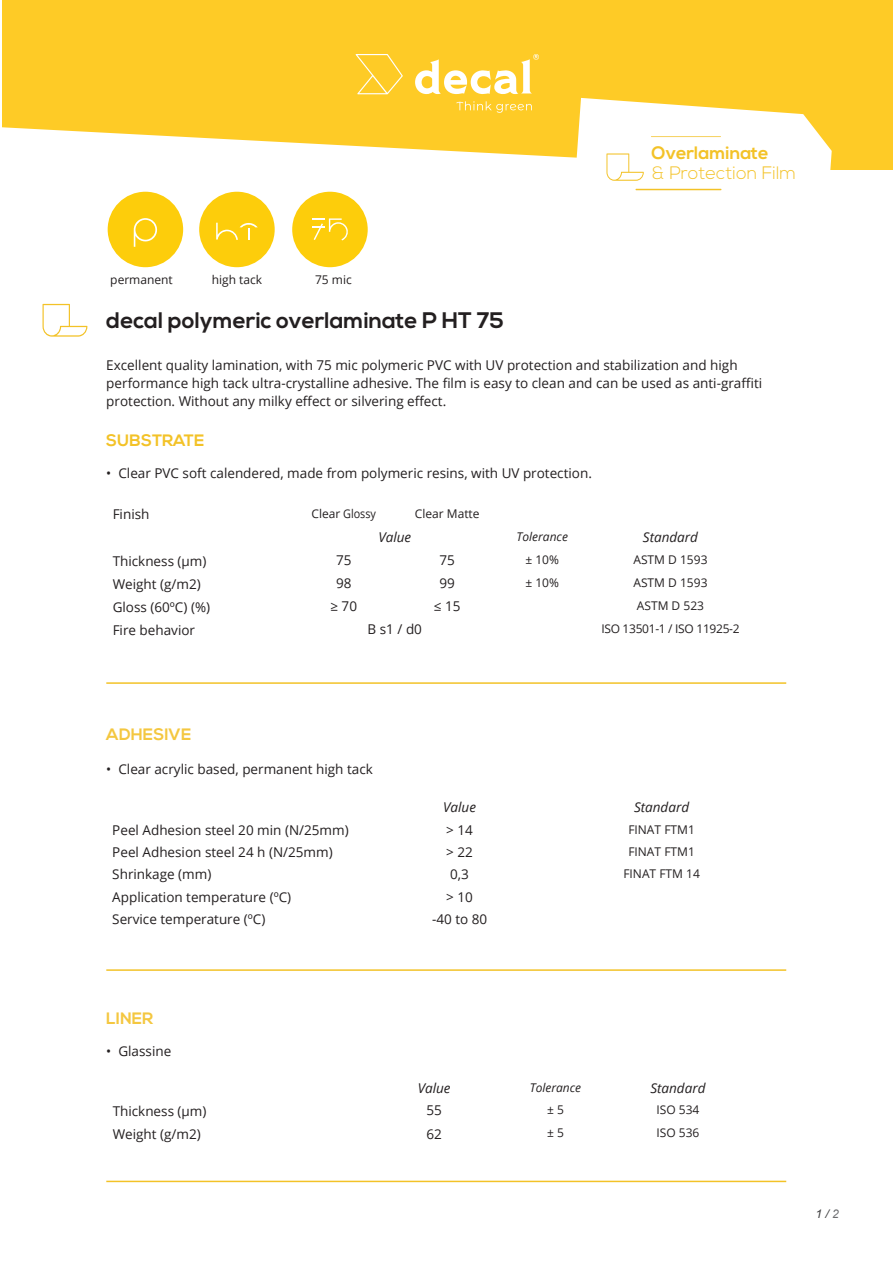
<style>
.page{position:relative;width:893px;height:1263px;background:#fff}
.page>*{position:absolute;margin:0;border:0;box-sizing:border-box;transform-origin:0 0}
.t1{font:700 22.5px "Nexa";color:#231f20}
.t2{font:300 18px "Nexa";color:#f3c227}
.t3{font:700 18px "Nexa";color:#f3c227}
.t4{font:700 16.5px "Nexa";color:#f4c740}
.t5{font:700 16.5px "Nexa";color:#f3c227}
.t6{font:13.5px/18px "Open Sans";color:#231f20}
.t7{font:italic 13.5px "Open Sans";color:#231f20}
.t8{font:12px "Open Sans";color:#231f20}
.t9{font:12px "Open Sans";letter-spacing:-.025em;color:#231f20}
.t10{font:italic 12px "Open Sans";color:#231f20}
.t11{font:italic 12px "Arial";color:#3e3e3f}
.s1{color:#6c6d70}
</style>
<div class="page">
<div style="left:3px;top:0;width:890px;height:169px;background:#fecb26"></div>
<svg style="left:2px;top:127px;width:558px;height:70px;fill:#fff"></svg>
<svg style="left:560px;top:98px;width:272px;height:93px;fill:#fff"></svg>
<hr style="left:635px;top:189px;width:86px;height:1px;background:#f3c227">
<svg style="left:651px;top:136px;width:70px;height:1px"></svg>
<svg style="left:606px;top:153px;width:38px;height:28px"></svg>
<svg style="left:456px;top:101px;width:76px;height:12px"></svg>
<svg style="left:356px;top:54px;width:47px;height:40px"></svg>
<svg style="left:415px;top:54px;width:124px;height:40px"></svg>
<hr style="left:106px;top:682px;width:680px;height:2px;background:#f3c227">
<hr style="left:106px;top:969px;width:680px;height:2px;background:#f3c227">
<hr style="left:106px;top:1181px;width:680px;height:1px;background:#f3c227">
<div style="left:108px;top:192px;width:75px;height:75px;background:#fdcd0b;border-radius:50%"></div>
<svg style="left:134px;top:218px;width:24px;height:29px"></svg>
<div style="left:199px;top:192px;width:76px;height:75px;background:#fdcd0b;border-radius:50%"></div>
<svg style="left:216px;top:222px;width:42px;height:18px"></svg>
<div style="left:292px;top:192px;width:76px;height:75px;background:#fdcd0b;border-radius:50%"></div>
<svg style="left:312px;top:218px;width:36px;height:22px"></svg>
<svg style="left:43px;top:304px;width:44px;height:33px"></svg>
<h2 class="t3" style="left:652px;top:143px;width:119px">Overlaminate</h2>
<h2 class="t2" style="left:652px;top:162px;width:146px">&amp; Protection Film</h2>
<p class="t8" style="left:110px;top:271px;width:64px">permanent</p>
<p class="t8" style="left:212px;top:271px;width:52px">high tack</p>
<p class="t8" style="left:315px;top:271px;width:38px">75 mic</p>
<h1 class="t1" style="left:106px;top:307px;width:399px">decal polymeric overlaminate P HT 75</h1>
<p class="t6" style="left:106px;top:355px;width:657px">Excellent quality lamination, with 75 mic polymeric PVC with UV protection and stabilization and high performance high tack ultra-crystalline adhesive. The film is easy to clean and can be used as anti-graffiti protection. Without any milky effect or silvering effect.</p>
<p class="t5" style="left:106px;top:431px;width:100px">SUBSTRATE</p>
<p class="t6" style="left:106px;top:464px;width:487px">• Clear PVC soft calendered, made from polymeric resins, with UV protection.</p>
<p class="t6" style="left:113px;top:505px;width:38px">Finish</p>
<p class="t8" style="left:311px;top:505px;width:66px">Clear Glossy</p>
<p class="t8" style="left:415px;top:505px;width:66px">Clear Matte</p>
<p class="t7" style="left:378px;top:528px;width:34px">Value</p>
<p class="t10" style="left:516px;top:528px;width:53px">Tolerance</p>
<p class="t7" style="left:643px;top:528px;width:57px">Standard</p>
<p class="t6" style="left:113px;top:551px;width:95px">Thickness (µm)</p>
<p class="t6" style="left:336px;top:551px;width:17px">75</p>
<p class="t6" style="left:439px;top:551px;width:17px">75</p>
<p class="t8" style="left:525px;top:551px;width:35px">± 10%</p>
<p class="t8" style="left:633px;top:551px;width:76px">ASTM D 1593</p>
<p class="t6" style="left:113px;top:574px;width:90px">Weight (g/m2)</p>
<p class="t6" style="left:336px;top:574px;width:17px">98</p>
<p class="t6" style="left:439px;top:574px;width:17px">99</p>
<p class="t8" style="left:525px;top:574px;width:35px">± 10%</p>
<p class="t8" style="left:633px;top:574px;width:76px">ASTM D 1593</p>
<p class="t6" style="left:113px;top:597px;width:99px">Gloss (60ºC) (%)</p>
<p class="t6" style="left:330px;top:597px;width:28px">≥ 70</p>
<p class="t6" style="left:434px;top:597px;width:28px">≤ 15</p>
<p class="t8" style="left:637px;top:598px;width:69px">ASTM D 523</p>
<p class="t6" style="left:113px;top:621px;width:84px">Fire behavior</p>
<p class="t6" style="left:368px;top:620px;width:56px">B s1 / d0</p>
<p class="t9" style="left:601px;top:621px;width:140px">ISO 13501-1 / ISO 11925-2</p>
<p class="t4" style="left:106px;top:724px;width:87px">ADHESIVE</p>
<p class="t6" style="left:106px;top:760px;width:268px">• Clear acrylic based, permanent high tack</p>
<p class="t7" style="left:443px;top:798px;width:34px">Value</p>
<p class="t7" style="left:634px;top:798px;width:57px">Standard</p>
<p class="t6" style="left:112px;top:820px;width:238px">Peel Adhesion steel 20 min (N/25mm)</p>
<p class="t6" style="left:446px;top:820px;width:28px">&gt; 14</p>
<p class="t8" style="left:628px;top:821px;width:68px">FINAT FTM1</p>
<p class="t6" style="left:112px;top:843px;width:222px">Peel Adhesion steel 24 h (N/25mm)</p>
<p class="t6" style="left:446px;top:843px;width:28px">&gt; 22</p>
<p class="t8" style="left:628px;top:843px;width:68px">FINAT FTM1</p>
<p class="t6" style="left:112px;top:865px;width:101px">Shrinkage (mm)</p>
<p class="t6" style="left:450px;top:865px;width:20px">0,3</p>
<p class="t8" style="left:623px;top:866px;width:78px">FINAT FTM 14</p>
<p class="t6" style="left:112px;top:887px;width:180px">Application temperature (ºC)</p>
<p class="t6" style="left:446px;top:887px;width:28px">&gt; 10</p>
<p class="t6" style="left:112px;top:910px;width:155px">Service temperature (ºC)</p>
<p class="t6" style="left:432px;top:910px;width:57px">-40 to 80</p>
<p class="t4" style="left:106px;top:1009px;width:49px">LINER</p>
<p class="t6" style="left:106px;top:1042px;width:67px">• Glassine</p>
<p class="t7" style="left:418px;top:1079px;width:34px">Value</p>
<p class="t10" style="left:530px;top:1079px;width:53px">Tolerance</p>
<p class="t7" style="left:650px;top:1079px;width:57px">Standard</p>
<p class="t6" style="left:113px;top:1101px;width:95px">Thickness (µm)</p>
<p class="t6" style="left:426px;top:1101px;width:17px">55</p>
<p class="t8" style="left:547px;top:1102px;width:18px">± 5</p>
<p class="t8" style="left:656px;top:1102px;width:44px">ISO 534</p>
<p class="t6" style="left:113px;top:1124px;width:90px">Weight (g/m2)</p>
<p class="t6" style="left:426px;top:1124px;width:17px">62</p>
<p class="t8" style="left:547px;top:1125px;width:18px">± 5</p>
<p class="t8" style="left:656px;top:1125px;width:44px">ISO 536</p>
<p class="t11" style="left:816px;top:1206px;width:25px">1 / <span class="s1">2</span></p>
</div>
